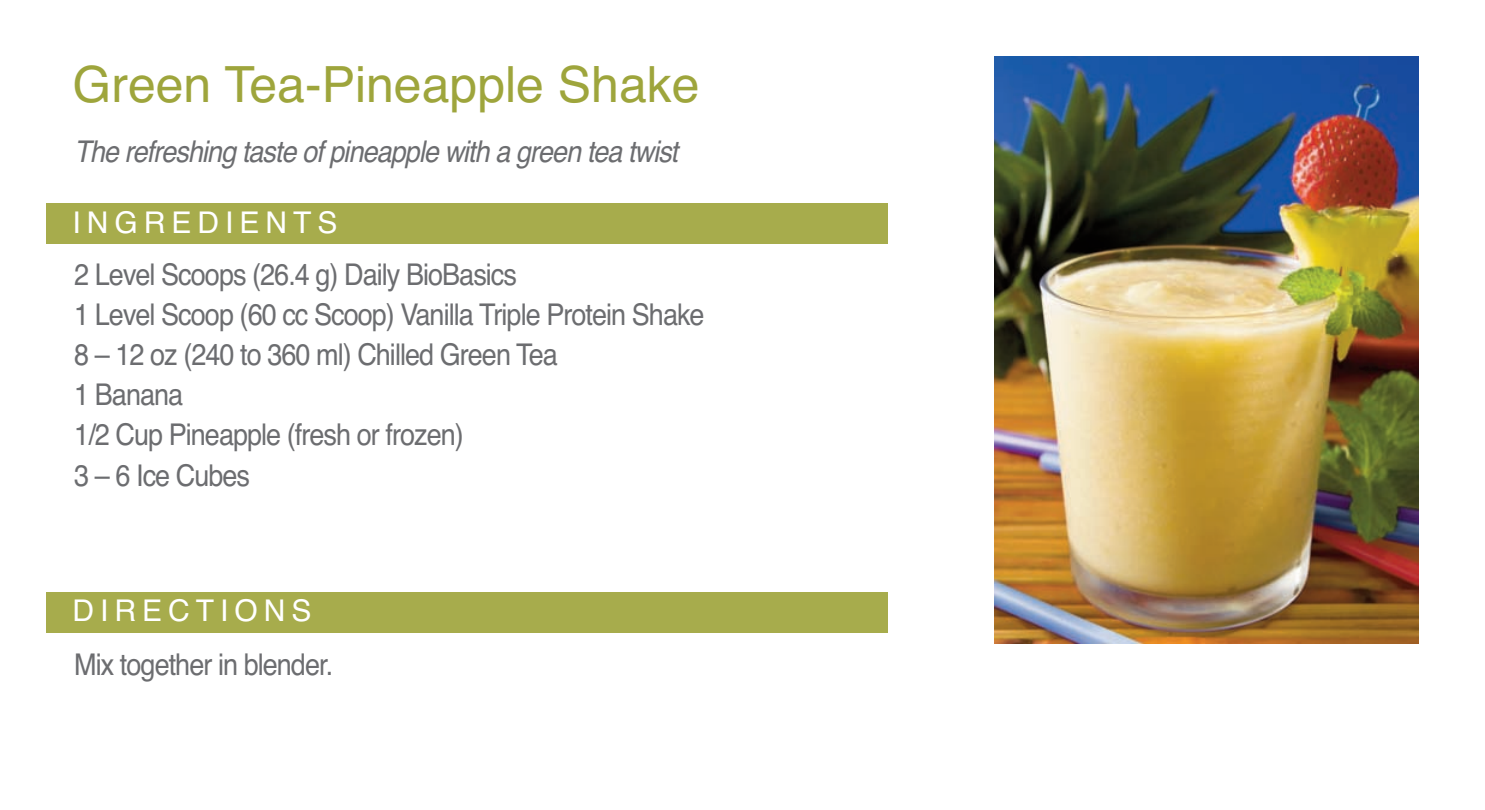
<style>
.page{position:relative;width:1485px;height:810px;background:#fff}
.page>*{position:absolute;margin:0;border:0;box-sizing:border-box;transform-origin:0 0}
.t1{font:50px "Helvetica TT";color:#9ea53c}
.t2{font:30px/40px "Helvetica TT";letter-spacing:-.035em;color:#6c6d70;scale:.9 1}
.t3{font:italic 30px "Helvetica TT";color:#6c6d70;scale:.9 1}
.t4{font:30px "Helvetica";letter-spacing:.2em;color:#fff}
</style>
<div class="page">
<img style="left:994px;top:56px;width:425px;height:587px">
<div style="left:46px;top:204px;width:842px;height:40px;background:#a7ac4c"></div>
<div style="left:46px;top:592px;width:842px;height:41px;background:#a7ac4c"></div>
<h1 class="t1" style="left:72px;top:56px;width:629px">Green Tea-Pineapple Shake</h1>
<p class="t3" style="left:74px;top:134px;width:683px">The refreshing taste of pineapple with a green tea twist</p>
<p class="t4" style="left:72px;top:205px;width:267px">INGREDIENTS</p>
<p class="t2" style="left:74px;top:255px;width:702px">2 Level Scoops (26.4 g) Daily BioBasics<br>1 Level Scoop (60 cc Scoop) Vanilla Triple Protein Shake<br>8 – 12 oz (240 to 360 ml) Chilled Green Tea<br>1 Banana<br>1/2 Cup Pineapple (fresh or frozen)<br>3 – 6 Ice Cubes</p>
<p class="t4" style="left:72px;top:593px;width:241px">DIRECTIONS</p>
<p class="t2" style="left:74px;top:645px;width:289px">Mix together in blender.</p>
</div>
